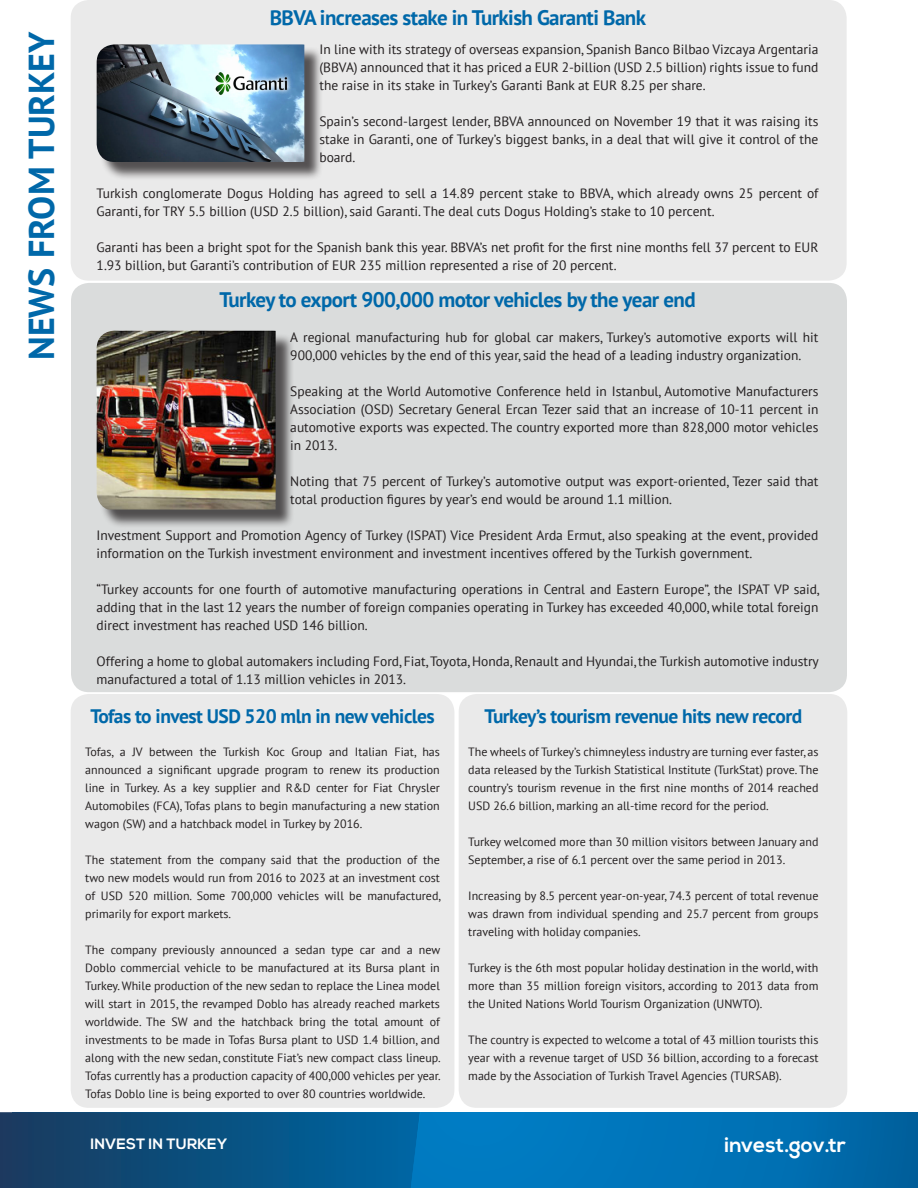
<style>
.page{position:relative;width:918px;height:1188px;background:#fff}
.page>*{position:absolute;margin:0;border:0;box-sizing:border-box;transform-origin:0 0}
.Opening_Paragraph_bl{font:700 36px "PT Sans";color:#0068a9}
.t1{font:700 21px "PT Sans";letter-spacing:-.025em;color:#0068a9}
.t2{font:700 21px "Nexa";letter-spacing:.005em;color:#fff}
.t3{font:700 19.5px "PT Sans";letter-spacing:-.025em;color:#0068a9}
.t4{font:700 15px "Nexa";letter-spacing:.005em;color:#fff}
.Opening_Paragraph_bl-2{font:13.5px/18px "PT Sans";color:#231f20}
.Opening_Paragraph_bl-3{font:12px/18px "PT Sans";color:#231f20;text-align:justify}
</style>
<div class="page">
<svg style="left:420px;top:1112px;width:498px;height:76px;background:#0072b6"></svg>
<svg style="left:0;top:1112px;width:420px;height:76px;background:#0a4f7f"></svg>
<div style="left:71px;top:283px;width:776px;height:409px;background:#dadcdc;border-radius:18px"></div>
<div style="left:71px;top:0;width:776px;height:281px;background:#eaeaea;border-radius:18px"></div>
<div style="left:71px;top:694px;width:383px;height:414px;background:#eaeaea;border-radius:18px"></div>
<div style="left:459px;top:694px;width:388px;height:414px;background:#eaeaea;border-radius:18px"></div>
<div style="left:99px;top:333px;width:195px;height:195px;background:#231f20;opacity:.75"></div>
<img style="left:97px;top:331px;width:179px;height:179px">
<div style="left:99px;top:47px;width:224px;height:134px;background:#231f20;opacity:.75"></div>
<img style="left:97px;top:44px;width:207px;height:118px">
<p class="Opening_Paragraph_bl" style="left:17px;top:360px;width:330px;rotate:-90deg">NEWS FROM TURKEY</p>
<p class="t1" style="left:270px;top:3px;width:378px">BBVA increases stake in Turkish Garanti Bank</p>
<p class="Opening_Paragraph_bl-2" style="left:319px;top:40px;width:501px;text-align:justify">In line with its strategy of overseas expansion, Spanish Banco Bilbao Vizcaya Argentaria (BBVA) announced that it has priced a EUR 2-billion (USD 2.5 billion) rights issue to fund the raise in its stake in Turkey’s Garanti Bank at EUR 8.25 per share.</p>
<p class="Opening_Paragraph_bl-2" style="left:319px;top:112px;width:501px;text-align:justify">Spain’s second-largest lender, BBVA announced on November 19 that it was raising its stake in Garanti, one of Turkey’s biggest banks, in a deal that will give it control of the board.</p>
<p class="Opening_Paragraph_bl-2" style="left:97px;top:184px;width:723px">Turkish conglomerate Dogus Holding has agreed to sell a 14.89 percent stake to BBVA, which already owns 25 percent of<br>Garanti, for TRY 5.5 billion (USD 2.5 billion), said Garanti. The deal cuts Dogus Holding’s stake to 10 percent.</p>
<p class="Opening_Paragraph_bl-2" style="left:97px;top:238px;width:723px">Garanti has been a bright spot for the Spanish bank this year. BBVA’s net profit for the first nine months fell 37 percent to EUR<br>1.93 billion, but Garanti’s contribution of EUR 235 million represented a rise of 20 percent.</p>
<p class="t1" style="left:219px;top:286px;width:478px">Turkey to export 900,000 motor vehicles by the year end</p>
<p class="Opening_Paragraph_bl-2" style="left:290px;top:328px;width:530px">A regional manufacturing hub for global car makers, Turkey’s automotive exports will hit<br>900,000 vehicles by the end of this year, said the head of a leading industry organization.</p>
<p class="Opening_Paragraph_bl-2" style="left:290px;top:382px;width:530px;text-align:justify">Speaking at the World Automotive Conference held in Istanbul, Automotive Manufacturers Association (OSD) Secretary General Ercan Tezer said that an increase of 10-11 percent in automotive exports was expected. The country exported more than 828,000 motor vehicles in 2013.</p>
<p class="Opening_Paragraph_bl-2" style="left:290px;top:472px;width:530px">Noting that 75 percent of Turkey’s automotive output was export-oriented, Tezer said that total production figures by year’s end would be around 1.1 million.</p>
<p class="Opening_Paragraph_bl-2" style="left:97px;top:526px;width:723px">Investment Support and Promotion Agency of Turkey (ISPAT) Vice President Arda Ermut, also speaking at the event, provided information on the Turkish investment environment and investment incentives offered by the Turkish government.</p>
<p class="Opening_Paragraph_bl-2" style="left:97px;top:580px;width:724px;text-align:justify">“Turkey accounts for one fourth of automotive manufacturing operations in Central and Eastern Europe”, the ISPAT VP said, adding that in the last 12 years the number of foreign companies operating in Turkey has exceeded 40,000, while total foreign direct investment has reached USD 146 billion.</p>
<p class="Opening_Paragraph_bl-2" style="left:97px;top:652px;width:724px">Offering a home to global automakers including Ford, Fiat, Toyota, Honda, Renault and Hyundai, the Turkish automotive industry manufactured a total of 1.13 million vehicles in 2013.</p>
<p class="t3" style="left:90px;top:703px;width:346px">Tofas to invest USD 520 mln in new vehicles</p>
<p class="Opening_Paragraph_bl-3" style="left:85px;top:743px;width:356px">Tofas, a JV between the Turkish Koc Group and Italian Fiat, has announced a significant upgrade program to renew its production line in Turkey. As a key supplier and R&amp;D center for Fiat Chrysler Automobiles (FCA), Tofas plans to begin manufacturing a new station wagon (SW) and a hatchback model in Turkey by 2016.</p>
<p class="Opening_Paragraph_bl-3" style="left:85px;top:851px;width:357px">The statement from the company said that the production of the two new models would run from 2016 to 2023 at an investment cost of USD 520 million. Some 700,000 vehicles will be manufactured, primarily for export markets.</p>
<p class="Opening_Paragraph_bl-3" style="left:85px;top:941px;width:357px">The company previously announced a sedan type car and a new Doblo commercial vehicle to be manufactured at its Bursa plant in Turkey. While production of the new sedan to replace the Linea model will start in 2015, the revamped Doblo has already reached markets worldwide. The SW and the hatchback bring the total amount of investments to be made in Tofas Bursa plant to USD 1.4 billion, and along with the new sedan, constitute Fiat’s new compact class lineup.<br>Tofas currently has a production capacity of 400,000 vehicles per year.<br>Tofas Doblo line is being exported to over 80 countries worldwide.</p>
<p class="t3" style="left:485px;top:703px;width:319px">Turkey’s tourism revenue hits new record</p>
<p class="Opening_Paragraph_bl-3" style="left:468px;top:743px;width:352px">The wheels of Turkey’s chimneyless industry are turning ever faster, as data released by the Turkish Statistical Institute (TurkStat) prove. The country’s tourism revenue in the first nine months of 2014 reached USD 26.6 billion, marking an all-time record for the period.</p>
<p class="Opening_Paragraph_bl-3" style="left:468px;top:833px;width:352px">Turkey welcomed more than 30 million visitors between January and<br>September, a rise of 6.1 percent over the same period in 2013.</p>
<p class="Opening_Paragraph_bl-3" style="left:468px;top:887px;width:352px">Increasing by 8.5 percent year-on-year, 74.3 percent of total revenue was drawn from individual spending and 25.7 percent from groups traveling with holiday companies.</p>
<p class="Opening_Paragraph_bl-3" style="left:468px;top:959px;width:352px">Turkey is the 6th most popular holiday destination in the world, with more than 35 million foreign visitors, according to 2013 data from the United Nations World Tourism Organization (UNWTO).</p>
<p class="Opening_Paragraph_bl-3" style="left:468px;top:1031px;width:352px">The country is expected to welcome a total of 43 million tourists this year with a revenue target of USD 36 billion, according to a forecast made by the Association of Turkish Travel Agencies (TURSAB).</p>
<p class="t4" style="left:91px;top:1135px;width:138px">INVEST IN TURKEY</p>
<p class="t2" style="left:724px;top:1133px;width:123px">invest.gov.tr</p>
</div>
